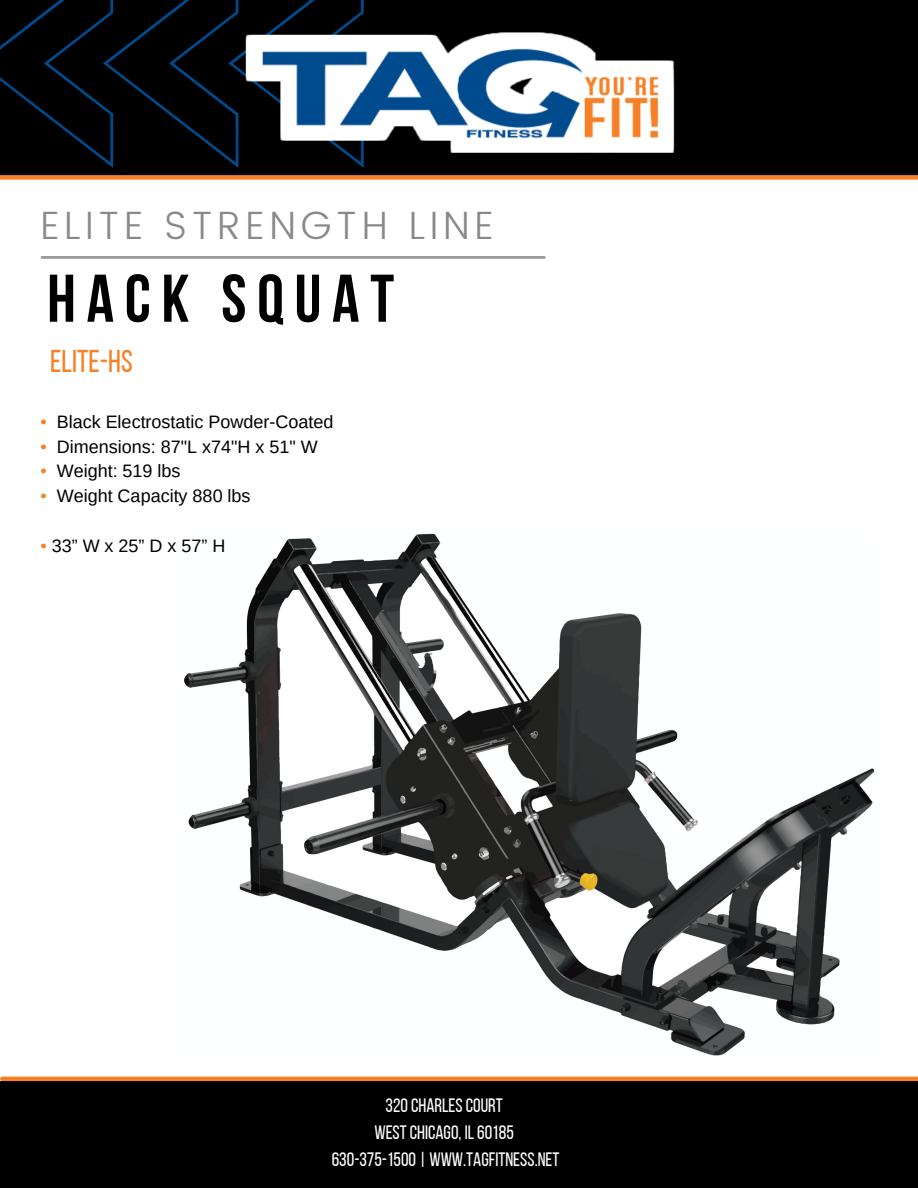
<style>
.page{position:relative;width:918px;height:1188px;background:#000}
.page>*{position:absolute;margin:0;border:0;box-sizing:border-box;transform-origin:0 0}
.t1{font:700 67.2px "Bebas Neue";letter-spacing:.16em;color:#000}
.t2{font:300 39.45px "Poppins";letter-spacing:.12em;color:#898989}
.t3{font:31.5px "Bebas Neue";color:#f58025}
.t4{font:19.35px "Bebas Neue";color:#fff}
.t5{font:18px "Arimo";color:#000}
.s1{color:#f58025}
</style>
<div class="page">
<div style="left:0;top:180px;width:918px;height:901px;background:#fff"></div>
<svg style="left:0;top:0;width:364px;height:168px"></svg>
<img style="left:184px;top:30px;width:491px;height:123px">
<div style="left:0;top:175px;width:918px;height:5px;background:#f58025"></div>
<hr style="left:2px;top:1077px;width:916px;height:4px;background:#f58025">
<img style="left:184px;top:534px;width:690px;height:522px">
<hr style="left:42px;top:256px;width:503px;height:3px;background:#9c9da0">
<p class="t2" style="left:40px;top:202px;width:455px">ELITE STRENGTH LINE</p>
<p class="t1" style="left:47px;top:271px;width:349px">HACK SQUAT</p>
<p class="t3" style="left:50px;top:348px;width:84px">ELITE-HS</p>
<p class="t5" style="left:40px;top:412px;width:295px"><span class="s1">•</span> Black Electrostatic Powder-Coated</p>
<p class="t5" style="left:40px;top:436px;width:279px"><span class="s1">•</span> Dimensions: 87"L x74"H x 51" W</p>
<p class="t5" style="left:40px;top:461px;width:142px"><span class="s1">•</span> Weight: 519 lbs</p>
<p class="t5" style="left:40px;top:486px;width:212px"><span class="s1">•</span> Weight Capacity 880 lbs</p>
<p class="t5" style="left:40px;top:535px;width:187px"><span class="s1">•</span> 33” W x 25” D x 57” H</p>
<p class="t4" style="left:386px;top:1098px;width:119px">320CHARLESCOURT</p>
<p class="t4" style="left:374px;top:1125px;width:141px">WESTCHICAGO, IL60185</p>
<p class="t4" style="left:332px;top:1152px;width:229px">630-375-1500| WWW.TAGFITNESS.NET</p>
</div>
